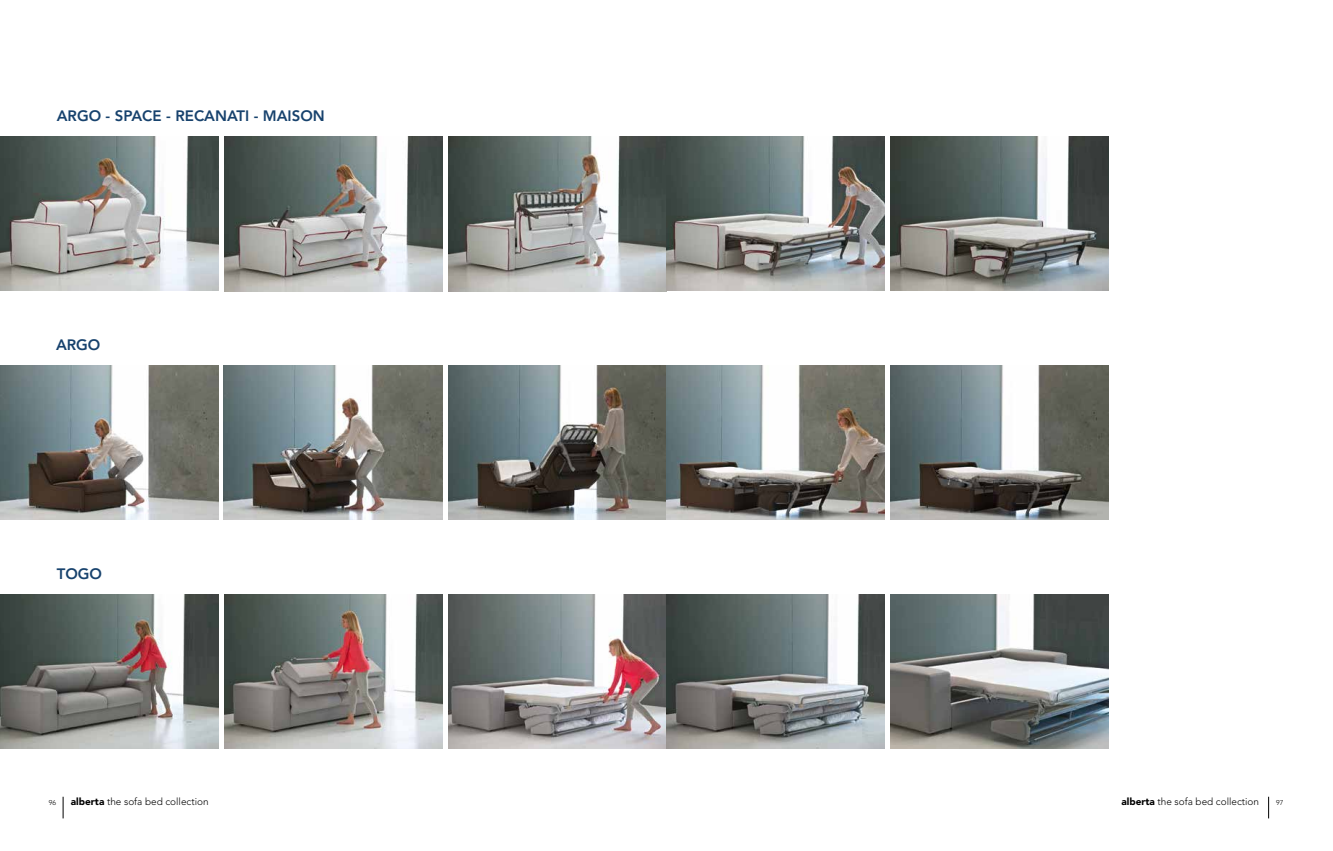
<style>
.page{position:relative;width:1333px;height:851px;background:#fff}
.page>*{position:absolute;margin:0;border:0;box-sizing:border-box;transform-origin:0 0}
.t1{font:800 15px "Avenir LT Std";color:#17426d}
.t2{font:300 10px "Avenir LT Std";color:#000}
.t3{font:300 7px "Avenir LT Std";color:#000}
.s1{font-weight:900}
</style>
<div class="page">
<svg style="left:63px;top:796px;width:1px;height:22px"></svg>
<svg style="left:1268px;top:796px;width:1px;height:22px"></svg>
<img style="left:0;top:137px;width:218px;height:154px">
<img style="left:224px;top:137px;width:218px;height:154px">
<img style="left:448px;top:137px;width:436px;height:154px">
<img style="left:890px;top:137px;width:218px;height:154px">
<img style="left:890px;top:594px;width:218px;height:154px">
<img style="left:0;top:594px;width:218px;height:154px">
<img style="left:224px;top:594px;width:218px;height:154px">
<img style="left:448px;top:594px;width:436px;height:154px">
<img style="left:0;top:365px;width:218px;height:154px">
<img style="left:223px;top:365px;width:219px;height:154px">
<img style="left:448px;top:365px;width:436px;height:154px">
<img style="left:890px;top:365px;width:218px;height:154px">
<h1 class="t1" style="left:57px;top:107px;width:270px">ARGO - SPACE - RECANATI - MAISON</h1>
<h1 class="t1" style="left:56px;top:336px;width:46px">ARGO</h1>
<h1 class="t1" style="left:57px;top:564px;width:47px">TOGO</h1>
<p class="t3" style="left:49px;top:797px;width:9px">96</p>
<p class="t2" style="left:71px;top:795px;width:139px"><span class="s1">alberta</span> the sofa bed collection</p>
<p class="t2" style="left:1121px;top:795px;width:139px"><span class="s1">alberta</span> the sofa bed collection</p>
<p class="t3" style="left:1276px;top:797px;width:9px">97</p>
</div>
